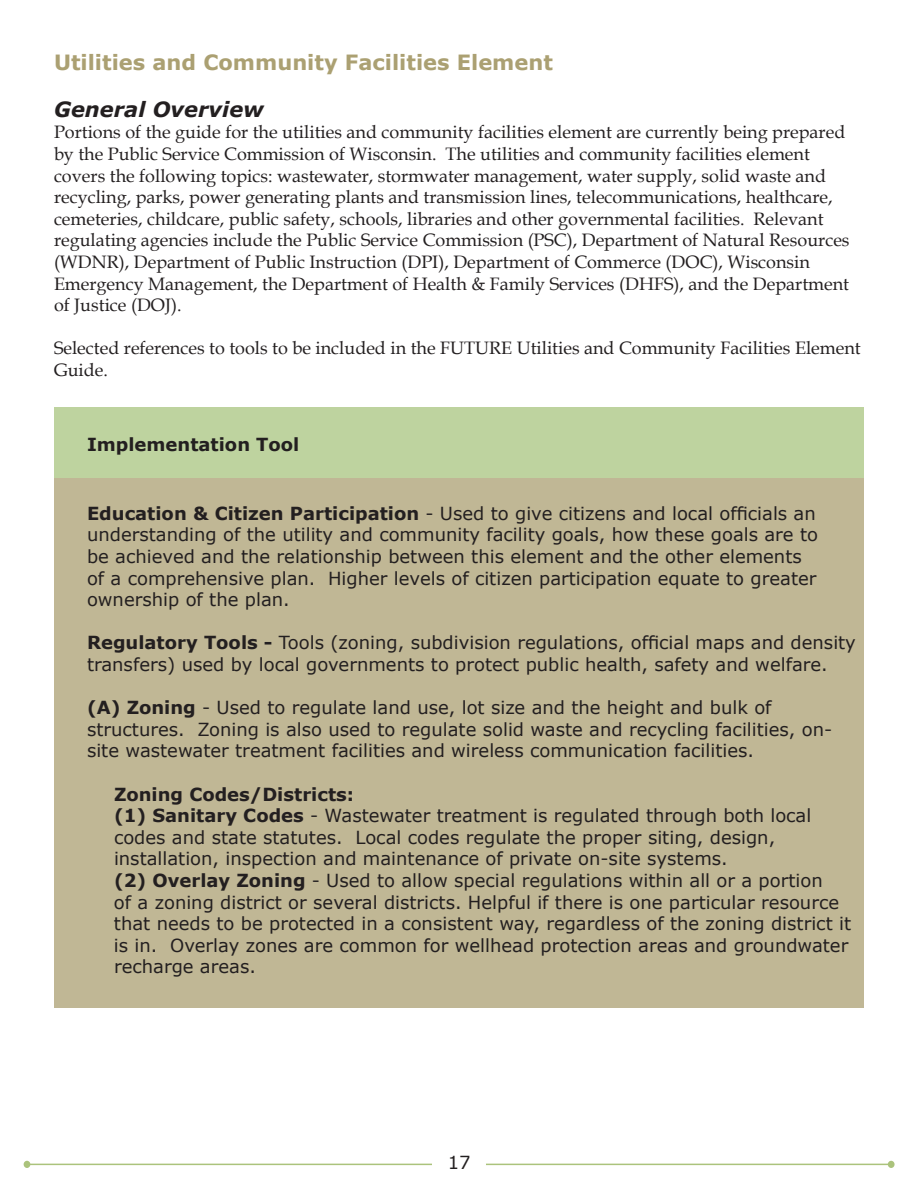
<style>
.page{position:relative;width:918px;height:1188px;background:#fff}
.page>*{position:absolute;margin:0;border:0;box-sizing:border-box;transform-origin:0 0}
.t1{font:700 21px "Verdana";color:#aba072}
.t2{font:italic 700 21px "Verdana";color:#231f20}
.t3{font:18px/21.6px "Verdana";color:#231f20}
.t4{font:18px/21.6px "Book Antiqua";color:#231f20}
.t5{font:700 18px "Verdana";color:#231f20}
.s1{font-weight:700}
</style>
<div class="page">
<hr style="left:29px;top:1164px;width:403px;height:1px;background:#abc37c">
<div style="left:24px;top:1161px;width:6px;height:7px;background:#abc37c;border-radius:50%"></div>
<hr style="left:486px;top:1164px;width:405px;height:1px;background:#abc37c">
<div style="left:888px;top:1161px;width:7px;height:7px;background:#abc37c;border-radius:50%"></div>
<div style="left:54px;top:407px;width:810px;height:72px;background:#bed39f"></div>
<div style="left:54px;top:479px;width:810px;height:529px;background:#c0b795"></div>
<p class="t1" style="left:54px;top:49px;width:501px">Utilities and Community Facilities Element</p>
<p class="t2" style="left:54px;top:96px;width:211px">General Overview</p>
<p class="t4" style="left:54px;top:121px;width:797px">Portions of the guide for the utilities and community facilities element are currently being prepared by the Public Service Commission of Wisconsin. The utilities and community facilities element covers the following topics: wastewater, stormwater management, water supply, solid waste and recycling, parks, power generating plants and transmission lines, telecommunications, healthcare, cemeteries, childcare, public safety, schools, libraries and other governmental facilities. Relevant regulating agencies include the Public Service Commission (PSC), Department of Natural Resources (WDNR), Department of Public Instruction (DPI), Department of Commerce (DOC), Wisconsin Emergency Management, the Department of Health &amp; Family Services (DHFS), and the Department of Justice (DOJ).</p>
<p class="t4" style="left:54px;top:337px;width:808px">Selected references to tools to be included in the FUTURE Utilities and Community Facilities Element<br>Guide.</p>
<p class="t5" style="left:87px;top:433px;width:214px">Implementation Tool</p>
<p class="t3" style="left:87px;top:502px;width:733px"><span class="s1">Education &amp; Citizen Participation</span> - Used to give citizens and local officials an understanding of the utility and community facility goals, how these goals are to be achieved and the relationship between this element and the other elements of a comprehensive plan. Higher levels of citizen participation equate to greater ownership of the plan.</p>
<p class="t3" style="left:87px;top:632px;width:770px"><span class="s1">Regulatory Tools -</span> Tools (zoning, subdivision regulations, official maps and density transfers) used by local governments to protect public health, safety and welfare.</p>
<p class="t3" style="left:87px;top:696px;width:747px"><span class="s1">(A) Zoning</span> - Used to regulate land use, lot size and the height and bulk of structures. Zoning is also used to regulate solid waste and recycling facilities, on&shy;site wastewater treatment facilities and wireless communication facilities.</p>
<p class="t3" style="left:114px;top:783px;width:739px"><span class="s1">Zoning Codes/Districts:<br>(1) Sanitary Codes</span> - Wastewater treatment is regulated through both local codes and state statutes. Local codes regulate the proper siting, design, installation, inspection and maintenance of private on-site systems.<br><span class="s1">(2) Overlay Zoning</span> - Used to allow special regulations within all or a portion<br>of a zoning district or several districts. Helpful if there is one particular resource that needs to be protected in a consistent way, regardless of the zoning district it is in. Overlay zones are common for wellhead protection areas and groundwater recharge areas.</p>
<p class="t3" style="left:448px;top:1151px;width:24px">17</p>
</div>
